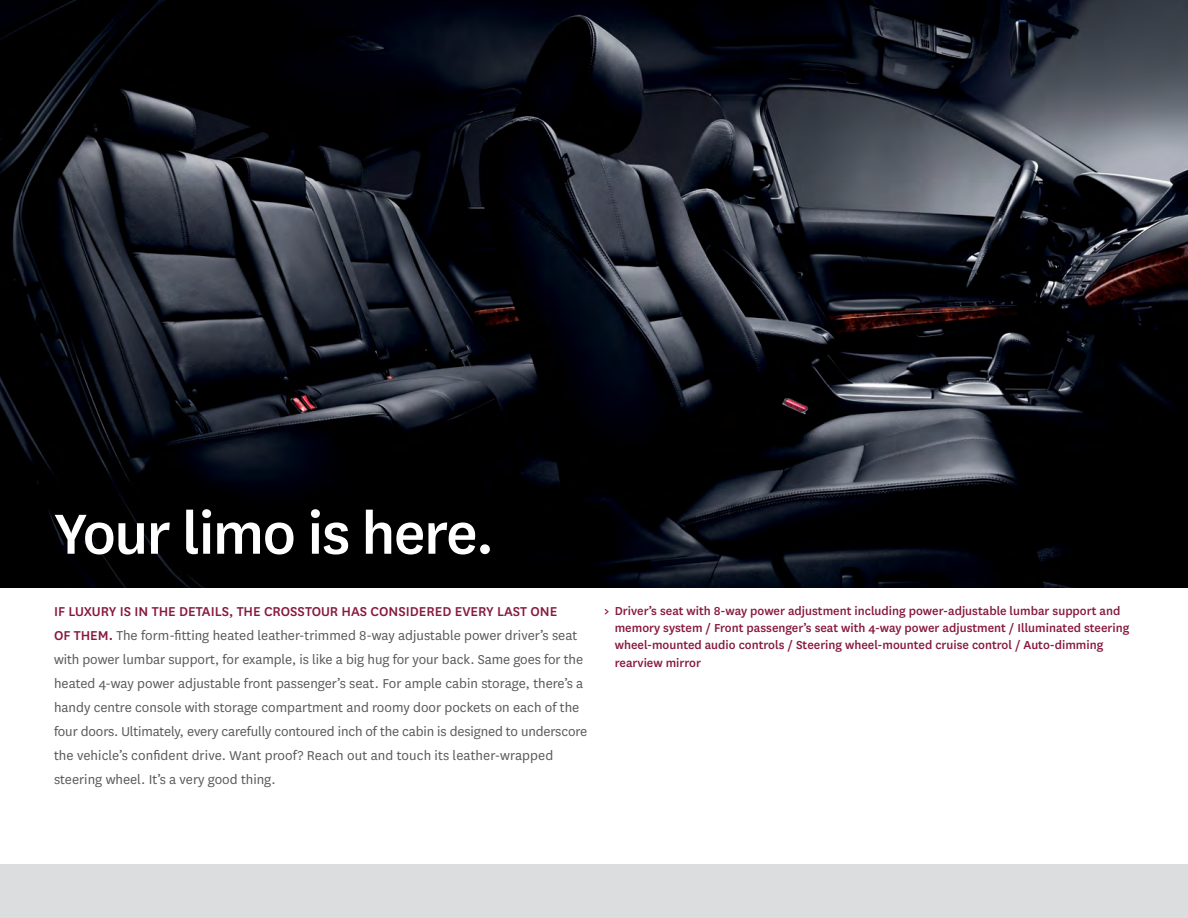
<style>
.page{position:relative;width:1188px;height:918px;background:#fff}
.page>*{position:absolute;margin:0;border:0;box-sizing:border-box;transform-origin:0 0}
.t1{font:500 66px "National";color:#fff}
.t2{font:15px/24px "National";color:#58595b}
.t3{font:500 13.5px/17.2px "National";color:#871840}
.s1{font-weight:500;color:#871840}
.s2{font-weight:700}
</style>
<div class="page">
<img style="left:0;top:0;width:1188px;height:587px">
<div style="left:0;top:864px;width:1188px;height:54px;background:#dcddde"></div>
<h1 class="t1" style="left:54px;top:489px;width:442px">Your limo is here.</h1>
<p class="t2" style="left:54px;top:599px;width:535px"><span class="s1">If luxury is i n the detai ls, the Crosstour has consi dered every last one<br>of them.</span> The form-fitting heated leather-trimmed 8-way adjustable power driver’s seat with power lumbar support, for example, is like a big hug for your back. Same goes for the heated 4-way power adjustable front passenger’s seat. For ample cabin storage, there’s a handy centre console with storage compartment and roomy door pockets on each of the four doors. Ultimately, every carefully contoured inch of the cabin is designed to underscore the vehicle’s confident drive. Want proof? Reach out and touch its leather-wrapped steering wheel. It’s a very good thing.</p>
<p class="t3" style="left:615px;top:601px;width:516px;text-indent:-11px"><span class="s2">&gt;</span> Driver’s seat with 8-way power adjustment including power-adjustable lumbar support and memory system / Front passenger’s seat with 4-way power adjustment / Illuminated steering wheel-mounted audio controls / Steering wheel-mounted cruise control / Auto-dimming rearview mirror</p>
</div>
